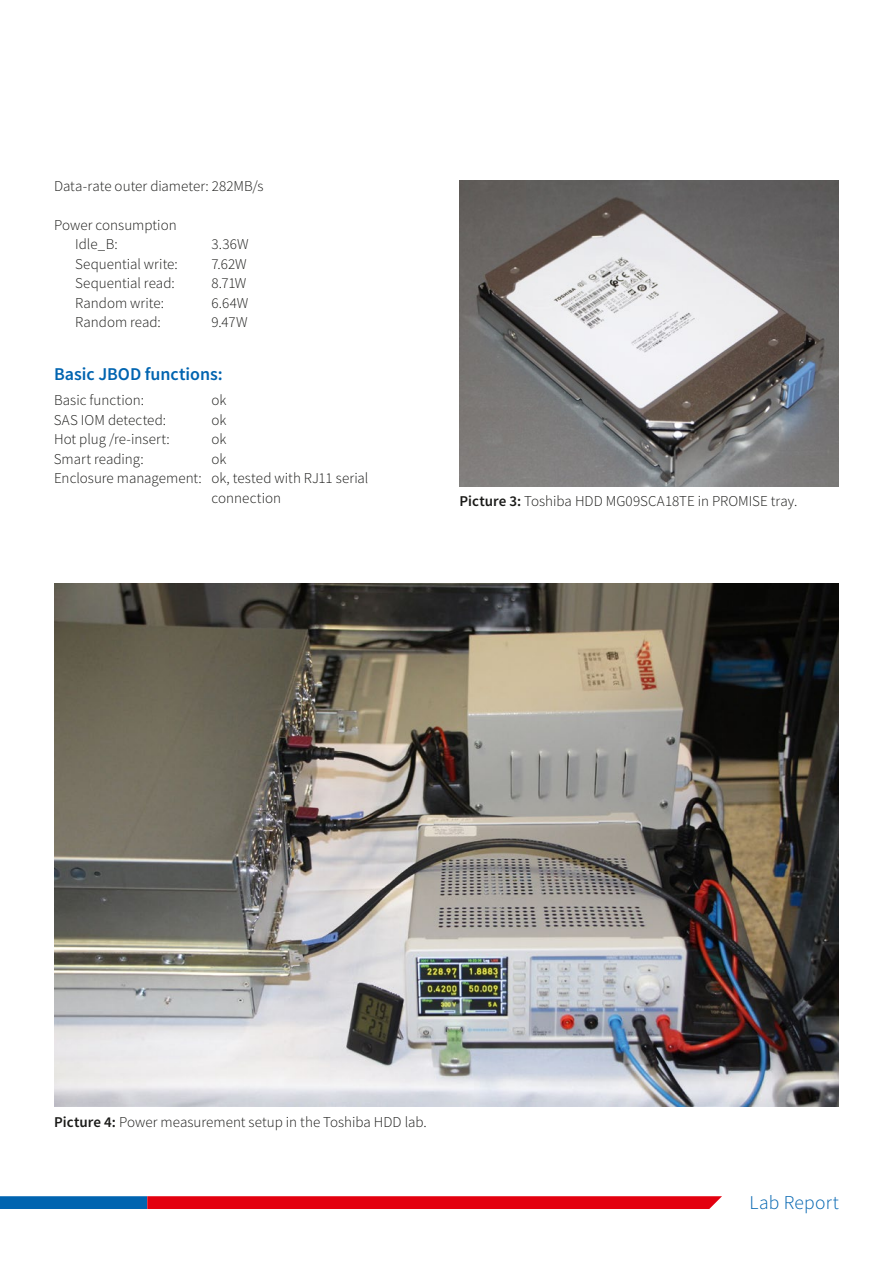
<style>
.page{position:relative;width:893px;height:1263px;background:#fff}
.page>*{position:absolute;margin:0;border:0;box-sizing:border-box;transform-origin:0 0}
.t1{font:300 19.5px "Toshiba Sans";letter-spacing:.01em;color:#0064b0}
.t2{font:500 18px "Toshiba Sans";color:#0064b0}
.t3{font:300 15px/19.5px "Toshiba Sans";color:#1a1a18}
.s1{font-weight:500}
</style>
<div class="page">
<svg style="left:0;top:1196px;width:722px;height:13px;background:#b61a35"></svg>
<img style="left:459px;top:181px;width:380px;height:305px">
<img style="left:54px;top:583px;width:785px;height:524px">
<p class="t3" style="left:54px;top:176px;width:211px">Data-rate outer diameter: 282MB/s</p>
<p class="t3" style="left:75px;top:215px;width:103px;text-indent:-21px">Power consumption<br>Idle_B:</p>
<p class="t3" style="left:211px;top:234px;width:39px">3.36W</p>
<p class="t3" style="left:75px;top:254px;width:104px">Sequential write:</p>
<p class="t3" style="left:211px;top:254px;width:37px">7.62W</p>
<p class="t3" style="left:75px;top:273px;width:101px">Sequential read:</p>
<p class="t3" style="left:211px;top:273px;width:37px">8.71W</p>
<p class="t3" style="left:75px;top:293px;width:90px">Random write:</p>
<p class="t3" style="left:211px;top:293px;width:38px">6.64W</p>
<p class="t3" style="left:75px;top:312px;width:87px">Random read:</p>
<p class="t3" style="left:211px;top:312px;width:38px">9.47W</p>
<p class="t2" style="left:54px;top:362px;width:170px">Basic JBOD functions:</p>
<p class="t3" style="left:54px;top:390px;width:91px">Basic function:</p>
<p class="t3" style="left:211px;top:390px;width:17px">ok</p>
<p class="t3" style="left:54px;top:410px;width:114px">SAS IOM detected:</p>
<p class="t3" style="left:211px;top:410px;width:17px">ok</p>
<p class="t3" style="left:54px;top:429px;width:117px">Hot plug /re-insert:</p>
<p class="t3" style="left:211px;top:429px;width:17px">ok</p>
<p class="t3" style="left:54px;top:449px;width:91px">Smart reading:</p>
<p class="t3" style="left:211px;top:449px;width:17px">ok</p>
<p class="t3" style="left:54px;top:468px;width:316px">Enclosure management: ok, tested with RJ11 serial</p>
<p class="t3" style="left:212px;top:488px;width:71px">connection</p>
<p class="t3" style="left:459px;top:491px;width:339px"><span class="s1">Picture 3:</span> Toshiba HDD MG09SCA18TE in PROMISE tray.</p>
<p class="t3" style="left:54px;top:1112px;width:374px"><span class="s1">Picture 4:</span> Power measurement setup in the Toshiba HDD lab.</p>
<h1 class="t1" style="left:749px;top:1190px;width:91px">Lab Report</h1>
</div>
